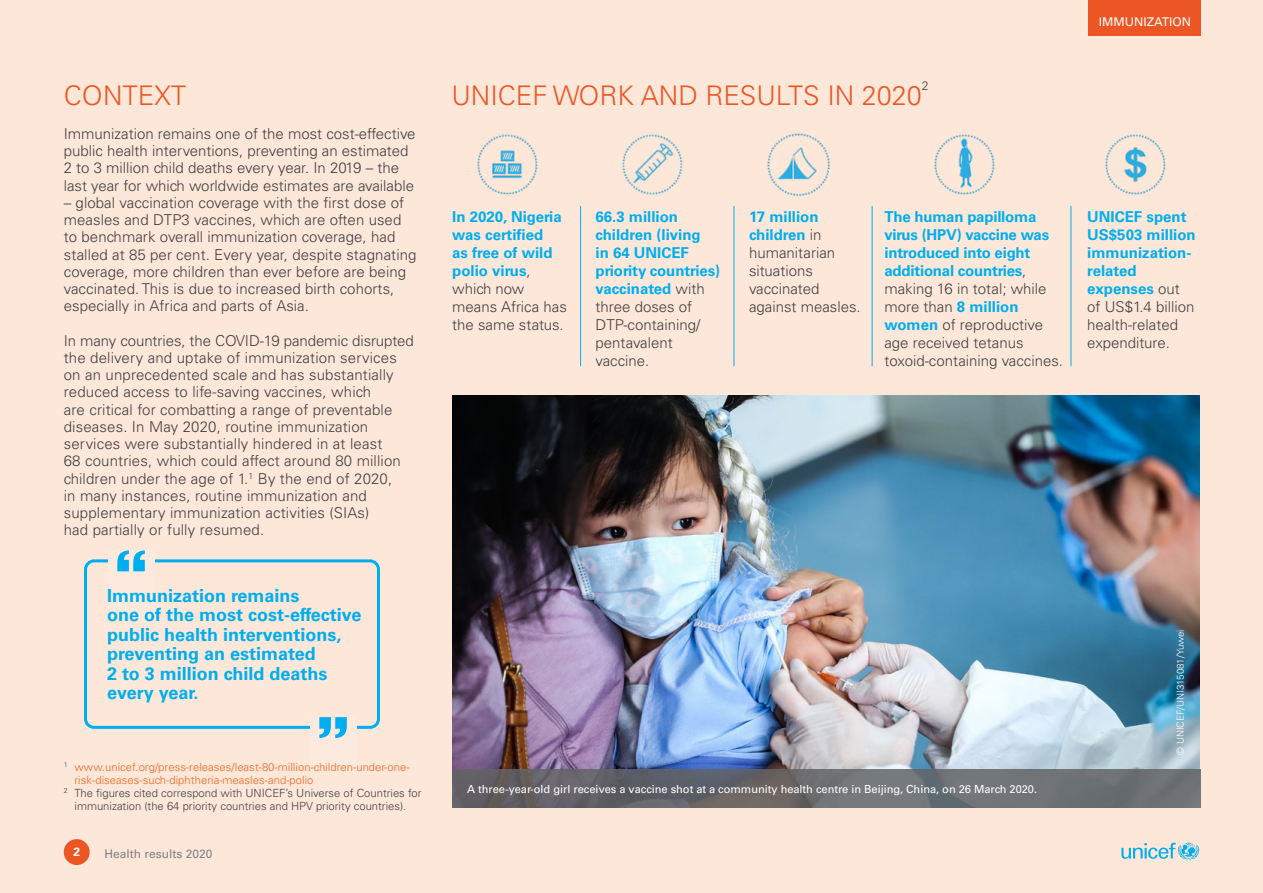
<style>
.page{position:relative;width:1263px;height:893px;background:#fde7d9}
.page>*{position:absolute;margin:0;border:0;box-sizing:border-box;transform-origin:0 0}
.t1{font:300 27px "Univers LT Std";color:#ec5624}
.t2{font:700 18px/19.5px "Univers LT Std";color:#00aeef}
.t3{font:300 15px/17.2px "Univers LT Std";letter-spacing:.005em;color:#414042}
.t4{font:700 15px/18px "Univers LT Std";color:#00aeef}
.t5{font:300 12.3px "Univers LT Std";color:#414042}
.t6{font:12px "Univers LT Std";color:#808285}
.t7{font:12px "Univers LT Std";color:#fff}
.t8{font:700 12px "Univers LT Std";color:#fff}
.t9{font:300 11.25px "Univers LT Std";color:#414042}
.t10{font:300 11.25px "Univers LT Std";letter-spacing:.005em;color:#e76a25}
.t11{font:11.1px "Univers LT Std";letter-spacing:-.005em;color:#fff}
.t12{font:300 9.75px "Univers LT Std";color:#fff}
.s1{font-weight:300;color:#414042}
.s2{font-weight:700;color:#00aeef}
</style>
<div class="page">
<img style="left:452px;top:395px;width:747px;height:375px">
<hr style="left:872px;top:206px;width:1px;height:160px;background:#00aeef">
<hr style="left:734px;top:206px;width:1px;height:160px;background:#00aeef">
<hr style="left:580px;top:206px;width:1px;height:160px;background:#00aeef">
<img style="left:610px;top:123px;width:85px;height:84px;border-radius:42px">
<img style="left:923px;top:123px;width:84px;height:84px;border-radius:42px">
<img style="left:756px;top:123px;width:84px;height:84px;border-radius:42px">
<img style="left:1094px;top:123px;width:84px;height:84px;border-radius:42px">
<img style="left:466px;top:123px;width:84px;height:84px;border-radius:42px">
<div style="left:84px;top:559px;width:296px;height:170px;border:3px solid #00aeef;border-radius:9px"></div>
<div style="left:108px;top:550px;width:46px;height:67px;background:#fdeade"></div>
<div style="left:310px;top:717px;width:46px;height:47px;background:#fdeade"></div>
<svg style="left:452px;top:770px;width:748px;height:38px;background:#686a6e"></svg>
<hr style="left:1070px;top:206px;width:1px;height:160px;background:#00aeef">
<div style="left:1088px;top:0;width:113px;height:36px;background:#ec5624"></div>
<div style="left:64px;top:839px;width:26px;height:26px;background:#ec5624;border-radius:50%"></div>
<svg style="left:1121px;top:843px;width:78px;height:17px"></svg>
<h1 class="t1" style="left:64px;top:79px;width:124px">CONTEXT</h1>
<p class="t3" style="left:64px;top:125px;width:353px">Immunization remains one of the most cost-effective public health interventions, preventing an estimated 2 to 3 million child deaths every year. In 2019 – the last year for which worldwide estimates are available</p>
<p class="t3" style="left:64px;top:194px;width:354px">– global vaccination coverage with the first dose of measles and DTP3 vaccines, which are often used to benchmark overall immunization coverage, had stalled at 85 per cent. Every year, despite stagnating coverage, more children than ever before are being vaccinated. This is due to increased birth cohorts, especially in Africa and parts of Asia.</p>
<p class="t3" style="left:64px;top:332px;width:352px">In many countries, the COVID-19 pandemic disrupted the delivery and uptake of immunization services on an unprecedented scale and has substantially reduced access to life-saving vaccines, which<br>are critical for combatting a range of preventable diseases. In May 2020, routine immunization services were substantially hindered in at least<br>68 countries, which could affect around 80 million children under the age of 1.<sup>1</sup> By the end of 2020,<br>in many instances, routine immunization and supplementary immunization activities (SIAs)<br>had partially or fully resumed.</p>
<p class="t2" style="left:107px;top:586px;width:256px">Immunization remains<br>one of the most cost-effective public health interventions, preventing an estimated<br>2 to 3 million child deaths every year.</p>
<p class="t10" style="left:64px;top:760px;width:347px"><sup>1</sup> www.unicef.org/press-releases/least-80-million-children-under-one-</p>
<p class="t10" style="left:74px;top:773px;width:240px">risk-diseases-such-diphtheria-measles-and-polio</p>
<p class="t9" style="left:64px;top:787px;width:359px"><sup>2</sup> The figures cited correspond with UNICEF’s Universe of Countries for</p>
<p class="t9" style="left:74px;top:799px;width:333px">immunization (the 64 priority countries and HPV priority countries).</p>
<p class="t8" style="left:73px;top:845px;width:8px">2</p>
<p class="t6" style="left:104px;top:846px;width:110px">Health results 2020</p>
<h1 class="t1" style="left:451px;top:79px;width:472px">UNICEF WORK AND RESULTS IN 2020</h1>
<p class="t5" style="left:922px;top:78px;width:8px">2</p>
<p class="t7" style="left:1099px;top:14px;width:94px">IMMUNIZATION</p>
<p class="t4" style="left:452px;top:208px;width:116px">In 2020, Nigeria was certified<br>as free of wild polio virus<span class="s1">, which now means Africa has the same status.</span></p>
<p class="t4" style="left:596px;top:208px;width:126px">66.3 million children (living<br>in 64 UNICEF priority countries) vaccinated <span class="s1">with three doses of<br>DTP-containing/ pentavalent vaccine.</span></p>
<p class="t3" style="left:749px;top:208px;width:113px;line-height:18px"><span class="s2">17 million children</span> in humanitarian situations vaccinated against measles.</p>
<p class="t4" style="left:1087px;top:208px;width:110px">UNICEF spent<br>US$503 million immunization&shy;related expenses <span class="s1">out of US$1.4 billion health-related expenditure.</span></p>
<p class="t4" style="left:884px;top:208px;width:180px">The human papilloma virus (HPV) vaccine was introduced into eight additional countries<span class="s1">, making 16 in total; while more than</span> 8 million women <span class="s1">of reproductive age received tetanus toxoid-containing vaccines.</span></p>
<p class="t11" style="left:467px;top:782px;width:571px">A three-year-old girl receives a vaccine shot at a community health centre in Beijing, China, on 26 March 2020.</p>
<p class="t12" style="left:1174px;top:755px;width:127px;rotate:-90deg">© UNICEF/UNI315081/Yuwei</p>
</div>
